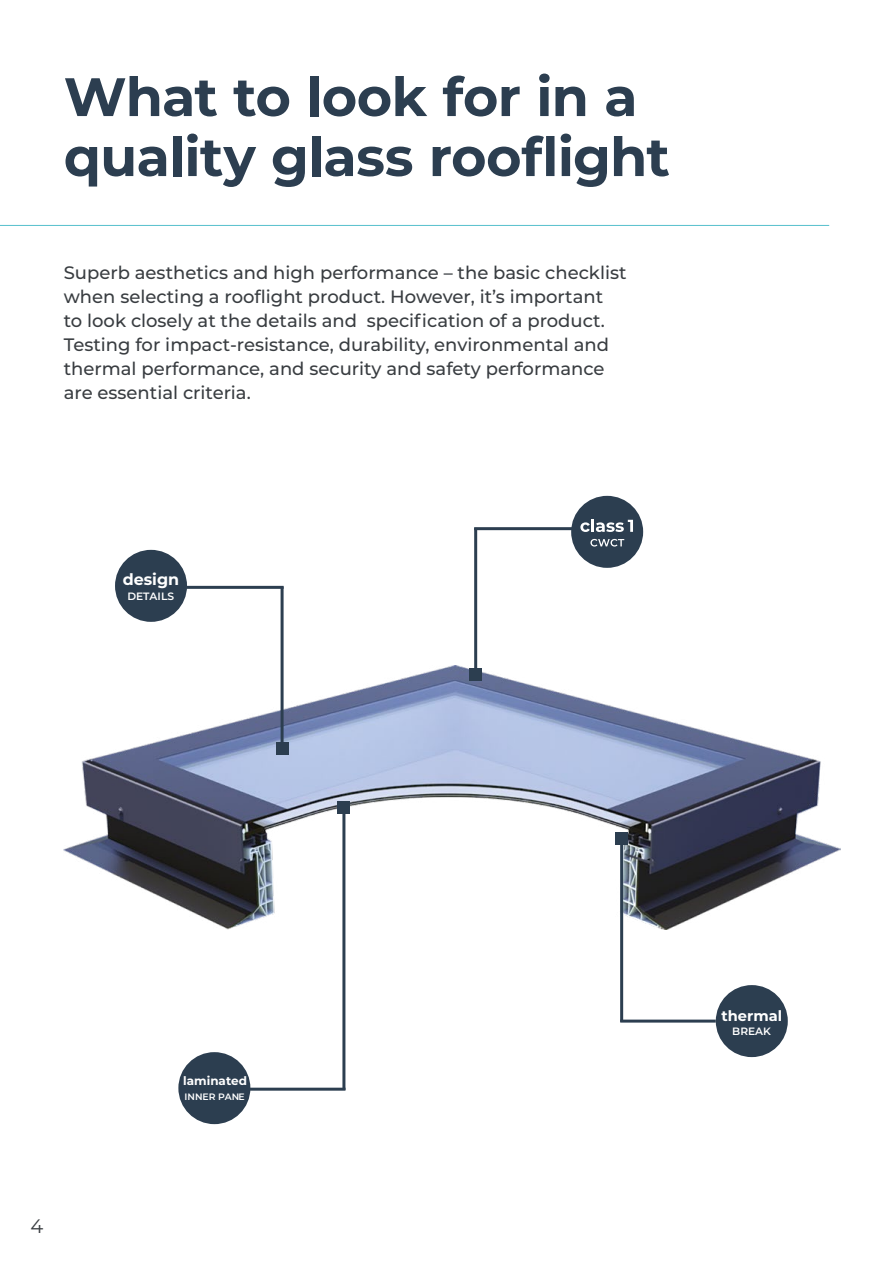
<style>
.page{position:relative;width:893px;height:1263px;background:#fff}
.page>*{position:absolute;margin:0;border:0;box-sizing:border-box;transform-origin:0 0}
.t1{font:700 54px/60px "Montserrat";letter-spacing:-.015em;color:#2c3e50}
.t2{font:19.5px "Montserrat";color:#393d41}
.t3{font:500 18px/24px "Montserrat";color:#393d41}
.t4{font:700 15.9px "Montserrat";color:#fff}
.t5{font:700 14.55px "Montserrat";color:#fff}
.t6{font:700 12px "Montserrat";color:#fff}
.t7{font:600 10.65px "Montserrat";color:#fff}
.t8{font:600 9.3px "Montserrat";color:#fff}
</style>
<div class="page">
<hr style="left:0;top:225px;width:829px;height:1px;background:#56bfcc">
<div style="left:115px;top:550px;width:72px;height:72px;background:#2c3e50;border-radius:50%"></div>
<div style="left:571px;top:496px;width:72px;height:72px;background:#2c3e50;border-radius:50%"></div>
<svg style="left:580px;top:519px;width:53px;height:13px"></svg>
<svg style="left:590px;top:539px;width:34px;height:7px"></svg>
<div style="left:178px;top:1052px;width:72px;height:72px;background:#2c3e50;border-radius:50%"></div>
<div style="left:716px;top:985px;width:72px;height:72px;background:#2c3e50;border-radius:50%"></div>
<img style="left:63px;top:665px;width:778px;height:264px">
<hr style="left:620px;top:1019px;width:96px;height:3px;background:#2c3e50">
<hr style="left:620px;top:838px;width:3px;height:184px;background:#2c3e50">
<div style="left:616px;top:832px;width:12px;height:12px;background:#2c3e50"></div>
<hr style="left:250px;top:1088px;width:95px;height:3px;background:#2c3e50">
<hr style="left:342px;top:808px;width:3px;height:282px;background:#2c3e50">
<div style="left:338px;top:802px;width:12px;height:12px;background:#2c3e50"></div>
<hr style="left:186px;top:586px;width:98px;height:3px;background:#2c3e50">
<hr style="left:281px;top:587px;width:3px;height:162px;background:#2c3e50">
<div style="left:276px;top:743px;width:12px;height:12px;background:#2c3e50"></div>
<hr style="left:474px;top:527px;width:100px;height:3px;background:#2c3e50">
<hr style="left:474px;top:528px;width:3px;height:146px;background:#2c3e50">
<div style="left:470px;top:668px;width:12px;height:12px;background:#2c3e50"></div>
<h1 class="t1" style="left:64px;top:64px;width:608px">What to look for in a quality glass rooflight</h1>
<p class="t3" style="left:64px;top:260px;width:564px">Superb aesthetics and high performance – the basic checklist when selecting a rooflight product. However, it’s important<br>to look closely at the details and specification of a product.<br>Testing for impact-resistance, durability, environmental and thermal performance, and security and safety performance are essential criteria.</p>
<p class="t4" style="left:123px;top:568px;width:58px">design</p>
<p class="t7" style="left:127px;top:589px;width:48px">DETAILS</p>
<p class="t2" style="left:31px;top:1212px;width:14px">4</p>
<p class="t6" style="left:183px;top:1072px;width:65px">laminated</p>
<p class="t8" style="left:185px;top:1090px;width:62px">INNER PANE</p>
<p class="t5" style="left:721px;top:1005px;width:62px">thermal</p>
<p class="t7" style="left:732px;top:1024px;width:40px">BREAK</p>
</div>
